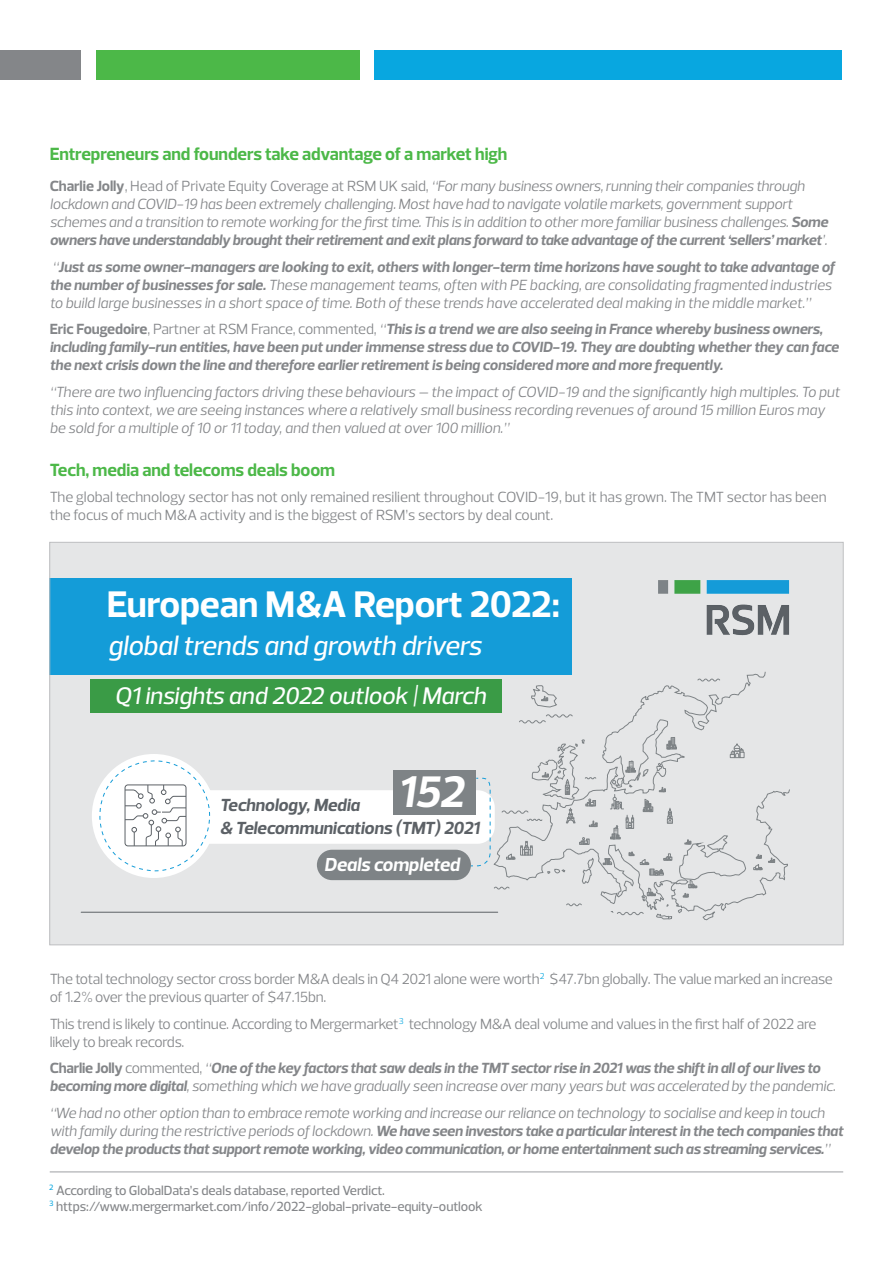
<style>
.page{position:relative;width:893px;height:1263px;background:#fff}
.page>*{position:absolute;margin:0;border:0;box-sizing:border-box;transform-origin:0 0}
.t1{font:italic 700 45px "Prelo";color:#fff}
.t2{font:700 37.65px "Prelo";letter-spacing:-.005em;color:#fff}
.t3{font:italic 500 27.75px "Prelo";letter-spacing:-.005em;color:#fff}
.t4{font:italic 500 24.45px "Prelo";letter-spacing:-.005em;color:#fff}
.t5{font:italic 700 19.2px "Prelo";letter-spacing:-.005em;color:#fff}
.t6{font:700 18px "Prelo";letter-spacing:-.005em;color:#4cb848}
.t7{font:italic 700 17.85px/23px "Prelo";letter-spacing:-.005em;color:#5c6166}
.t8{font:italic 15px/18px "Prelo";letter-spacing:-.015em;color:#848689}
.t9{font:italic 700 15px/18px "Prelo";letter-spacing:-.015em;color:#848689}
.t10{font:15px/18px "Prelo";letter-spacing:-.015em;color:#848689}
.t11{font:500 13.5px/16.2px "Prelo";letter-spacing:-.01em;color:#848689}
.s1{font-weight:700;font-style:normal}
.s2{font-style:normal}
.s3{font-weight:700}
.s4{font-weight:400;font-style:normal}
.s5{font-weight:400}
</style>
<div class="page">
<div style="left:96px;top:50px;width:263px;height:30px;background:#4cb848"></div>
<div style="left:0;top:50px;width:81px;height:30px;background:#848689"></div>
<div style="left:375px;top:50px;width:467px;height:30px;background:#08a7e0"></div>
<div style="left:50px;top:542px;width:793px;height:403px;background:#e5e6e7"></div>
<div style="left:112px;top:790px;width:383px;height:54px;background:#fff;border-radius:17px"></div>
<div style="left:50px;top:578px;width:522px;height:96px;background:#149cd8"></div>
<div style="left:90px;top:679px;width:411px;height:34px;background:#3a9b46"></div>
<div style="left:394px;top:770px;width:82px;height:45px;background:#7e8386"></div>
<div style="left:317px;top:850px;width:154px;height:30px;background:#7e8386;border-radius:15px"></div>
<div style="left:92px;top:754px;width:124px;height:124px;background:#fff;border-radius:50%"></div>
<img style="left:658px;top:580px;width:132px;height:56px">
<svg style="left:92px;top:761px;width:118px;height:110px"></svg>
<svg style="left:493px;top:671px;width:297px;height:250px"></svg>
<svg style="left:768px;top:858px;width:7px;height:5px"></svg>
<svg style="left:531px;top:685px;width:26px;height:22px"></svg>
<svg style="left:753px;top:854px;width:9px;height:16px"></svg>
<svg style="left:519px;top:714px;width:54px;height:10px"></svg>
<svg style="left:697px;top:678px;width:23px;height:4px"></svg>
<hr style="left:81px;top:912px;width:417px;height:1px;background:#5c6166">
<svg style="left:471px;top:737px;width:275px;height:183px"></svg>
<hr style="left:50px;top:1171px;width:793px;height:1px;background:#bebfc2">
<p class="t6" style="left:50px;top:144px;width:459px">Entrepreneurs and founders take advantage of a market high</p>
<p class="t8" style="left:50px;top:177px;width:780px"><span class="s1">Charlie Jolly</span><span class="s2">, Head of Private Equity Coverage at RSM UK said,</span> “For many business owners, running their companies through lockdown and COVID-19 has been extremely challenging. Most have had to navigate volatile markets, government support schemes and a transition to remote working for the first time. This is in addition to other more familiar business challenges. <span class="s3">Some owners have understandably brought their retirement and exit plans forward to take advantage of the current ‘sellers’ market</span>’.</p>
<p class="t8" style="left:50px;top:258px;width:786px">“<span class="s3">Just as some owner-managers are looking to exit, others with longer-term time horizons have sought to take advantage of the number of businesses for sale.</span> These management teams, often with PE backing, are consolidating fragmented industries to build large businesses in a short space of time. Both of these trends have accelerated deal making in the middle market.”</p>
<p class="t9" style="left:50px;top:320px;width:790px"><span class="s2">Eric Fougedoire</span><span class="s4">, Partner at RSM France, commented,</span> <span class="s5">“</span>This is a trend we are also seeing in France whereby business owners, including family-run entities, have been put under immense stress due to COVID-19. They are doubting whether they can face the next crisis down the line and therefore earlier retirement is being considered more and more frequently.</p>
<p class="t8" style="left:50px;top:383px;width:792px">“There are two influencing factors driving these behaviours – the impact of COVID-19 and the significantly high multiples. To put this into context, we are seeing instances where a relatively small business recording revenues of around 15 million Euros may be sold for a multiple of 10 or 11 today, and then valued at over 100 million.”</p>
<p class="t6" style="left:50px;top:459px;width:287px">Tech, media and telecoms deals boom</p>
<p class="t10" style="left:50px;top:488px;width:778px">The global technology sector has not only remained resilient throughout COVID-19, but it has grown. The TMT sector has been the focus of much M&amp;A activity and is the biggest of RSM’s sectors by deal count.</p>
<h2 class="t2" style="left:107px;top:583px;width:455px">European M&amp;A Report 2022:</h2>
<h3 class="t3" style="left:108px;top:630px;width:375px">global trends and growth drivers</h3>
<h3 class="t4" style="left:114px;top:682px;width:373px">Q1 insights and 2022 outlook | March</h3>
<h1 class="t1" style="left:398px;top:767px;width:68px">152</h1>
<p class="t7" style="left:220px;top:793px;width:261px">Technology, Media<br>&amp; Telecommunications (TMT) 2021</p>
<p class="t5" style="left:324px;top:854px;width:137px">Deals completed</p>
<p class="t10" style="left:50px;top:970px;width:785px">The total technology sector cross border M&amp;A deals in Q4 2021 alone were worth<sup>2</sup> $47.7bn globally. The value marked an increase of 1.2% over the previous quarter of $47.15bn.</p>
<p class="t10" style="left:50px;top:1014px;width:768px">This trend is likely to continue. According to Mergermarket<sup>3</sup> technology M&amp;A deal volume and values in the first half of 2022 are likely to break records.</p>
<p class="t9" style="left:50px;top:1059px;width:787px"><span class="s2">Charlie Jolly</span> <span class="s4">commented,</span> <span class="s5">“</span>One of the key factors that saw deals in the TMT sector rise in 2021 was the shift in all of our lives to becoming more digital<span class="s5">, something which we have gradually seen increase over many years but was accelerated by the pandemic.</span></p>
<p class="t9" style="left:50px;top:1103px;width:795px"><span class="s5">“We had no other option than to embrace remote working and increase our reliance on technology to socialise and keep in touch with family during the restrictive periods of lockdown.</span> We have seen investors take a particular interest in the tech companies that develop the products that support remote working, video communication, or home entertainment such as streaming services.<span class="s5">”</span></p>
<p class="t11" style="left:49px;top:1182px;width:435px"><sup>2</sup> According to GlobalData’s deals database, reported Verdict.<br><sup>3</sup> https://www.mergermarket.com/info/2022-global-private-equity-outlook</p>
</div>
